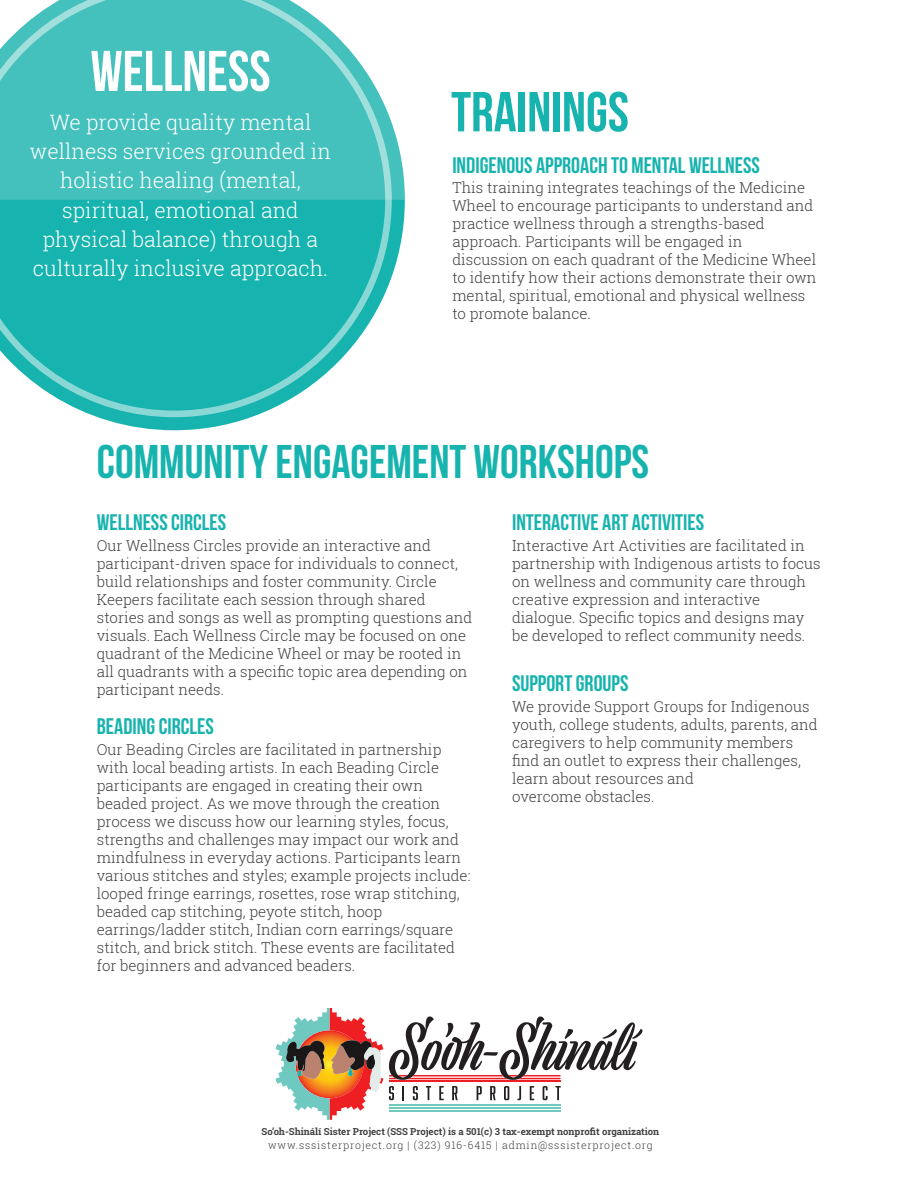
<style>
.page{position:relative;width:918px;height:1188px;background:#fff}
.page>*{position:absolute;margin:0;border:0;box-sizing:border-box;transform-origin:0 0}
.t1{font:57.15px "Bebas Neue";color:#fff}
.t2{font:56.25px "Bebas Neue";color:#17b3ae}
.t3{font:47.25px "Bebas Neue";color:#17b3ae}
.t4{font:22.5px "Bebas Neue";color:#17b3ae}
.t5{font:300 21.15px/29.1px "Roboto Slab";color:#fff;text-align:center}
.t6{font:300 15px/18px "Roboto Slab";color:#414042}
.t7{font:300 10.5px "Roboto Slab";letter-spacing:.075em;color:#414042}
.t8{font:700 9.6px "Roboto Slab";color:#414042}
</style>
<div class="page">
<svg style="left:97px;top:200px;width:308px;height:230px"></svg>
<svg style="left:392px;top:124px;width:13px;height:76px"></svg>
<svg style="left:0;top:0;width:392px;height:417px;background:#44c1bd"></svg>
<svg style="left:389px;top:1086px;width:5px;height:14px"></svg>
<svg style="left:403px;top:1086px;width:1px;height:14px"></svg>
<svg style="left:413px;top:1086px;width:5px;height:14px"></svg>
<svg style="left:426px;top:1086px;width:5px;height:14px"></svg>
<svg style="left:439px;top:1086px;width:5px;height:14px"></svg>
<svg style="left:452px;top:1086px;width:6px;height:14px"></svg>
<svg style="left:477px;top:1086px;width:5px;height:14px"></svg>
<svg style="left:490px;top:1086px;width:6px;height:14px"></svg>
<svg style="left:504px;top:1086px;width:5px;height:14px"></svg>
<svg style="left:517px;top:1086px;width:4px;height:14px"></svg>
<svg style="left:530px;top:1086px;width:4px;height:14px"></svg>
<svg style="left:543px;top:1086px;width:5px;height:14px"></svg>
<svg style="left:556px;top:1086px;width:5px;height:14px"></svg>
<hr style="left:389px;top:1104px;width:171px;height:2px;background:#6fc9c0">
<hr style="left:389px;top:1107px;width:171px;height:1px;background:#6fc9c0">
<hr style="left:389px;top:1110px;width:171px;height:1px;background:#6fc9c0">
<hr style="left:389px;top:1081px;width:171px;height:1px;background:#ee1f23">
<svg style="left:389px;top:1016px;width:254px;height:64px"></svg>
<svg style="left:275px;top:1008px;width:108px;height:112px"></svg>
<h1 class="t1" style="left:90px;top:40px;width:182px">WELLNESS</h1>
<h3 class="t5" style="left:30px;top:107px;width:303px">We provide quality mental wellness services grounded in holistic healing (mental, spiritual, emotional and physical balance) through a culturally inclusive approach.</h3>
<h2 class="t2" style="left:451px;top:81px;width:179px">TRAININGS</h2>
<h3 class="t4" style="left:452px;top:152px;width:309px">INDIGENOUS APPROACH TO MENTAL WELLNESS</h3>
<p class="t6" style="left:452px;top:179px;width:366px">This training integrates teachings of the Medicine Wheel to encourage participants to understand and practice wellness through a strengths-based approach. Participants will be engaged in discussion on each quadrant of the Medicine Wheel to identify how their actions demonstrate their own mental, spiritual, emotional and physical wellness to promote balance.</p>
<h3 class="t3" style="left:97px;top:436px;width:554px">COMMUNITY ENGAGEMENT WORKSHOPS</h3>
<h3 class="t4" style="left:97px;top:510px;width:131px">WELLNESS CIRCLES</h3>
<p class="t6" style="left:97px;top:537px;width:377px">Our Wellness Circles provide an interactive and participant-driven space for individuals to connect, build relationships and foster community. Circle Keepers facilitate each session through shared stories and songs as well as prompting questions and visuals. Each Wellness Circle may be focused on one quadrant of the Medicine Wheel or may be rooted in all quadrants with a specific topic area depending on participant needs.</p>
<h3 class="t4" style="left:97px;top:714px;width:118px">BEADING CIRCLES</h3>
<p class="t6" style="left:97px;top:740px;width:375px">Our Beading Circles are facilitated in partnership with local beading artists. In each Beading Circle participants are engaged in creating their own beaded project. As we move through the creation process we discuss how our learning styles, focus, strengths and challenges may impact our work and mindfulness in everyday actions. Participants learn various stitches and styles; example projects include: looped fringe earrings, rosettes, rose wrap stitching, beaded cap stitching, peyote stitch, hoop earrings/ladder stitch, Indian corn earrings/square stitch, and brick stitch. These events are facilitated for beginners and advanced beaders.</p>
<h3 class="t4" style="left:512px;top:510px;width:194px">INTERACTIVE ART ACTIVITIES</h3>
<p class="t6" style="left:512px;top:537px;width:310px">Interactive Art Activities are facilitated in partnership with Indigenous artists to focus on wellness and community care through creative expression and interactive dialogue. Specific topics and designs may be developed to reflect community needs.</p>
<h3 class="t4" style="left:512px;top:671px;width:118px">SUPPORT GROUPS</h3>
<p class="t6" style="left:512px;top:698px;width:307px">We provide Support Groups for Indigenous youth, college students, adults, parents, and caregivers to help community members find an outlet to express their challenges, learn about resources and<br>overcome obstacles.</p>
<p class="t8" style="left:262px;top:1125px;width:399px">So’oh-Shinálí Sister Project (SSS Project) is a 501(c) 3 tax-exempt nonprofit organization</p>
<p class="t7" style="left:268px;top:1138px;width:386px">www.sssisterproject.org | (323) 916-6415 | admin@sssisterproject.org</p>
</div>
